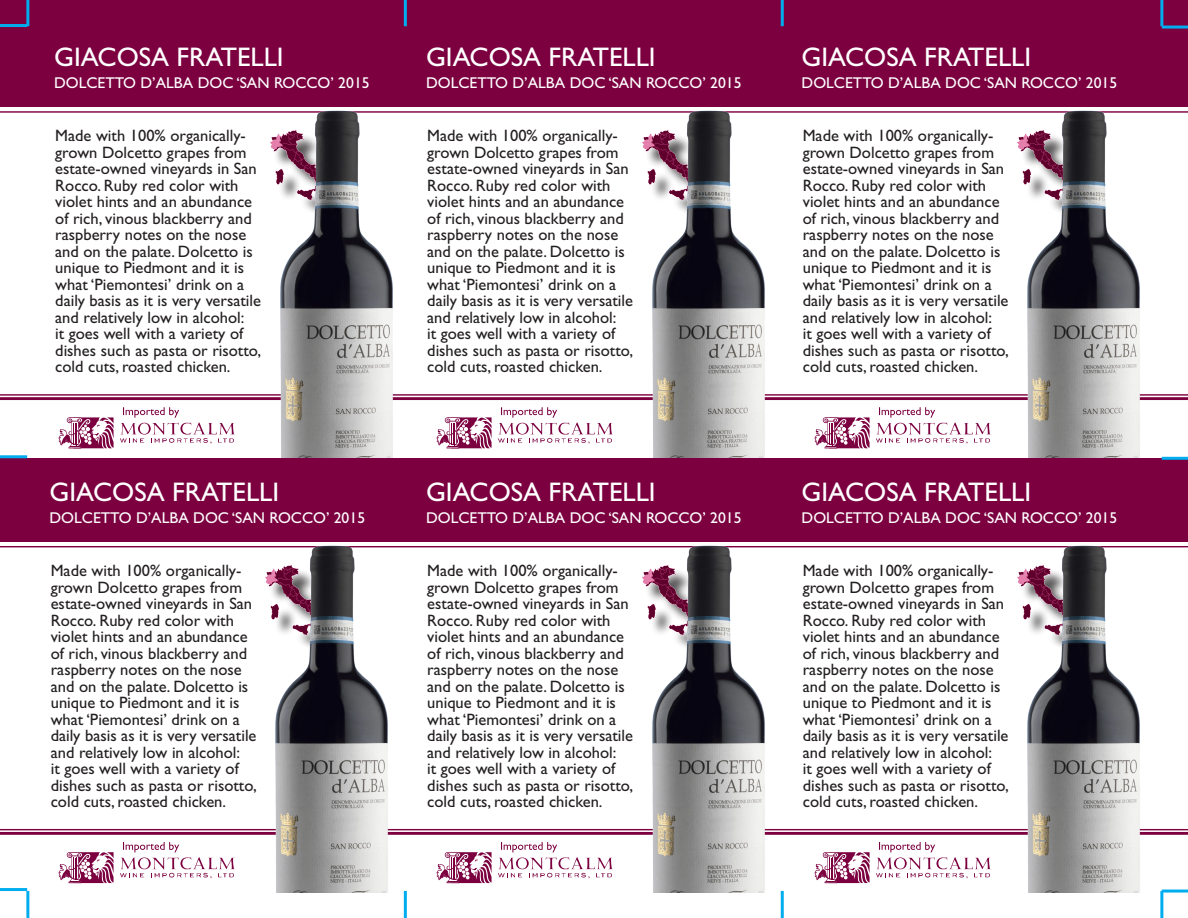
<style>
.page{position:relative;width:1188px;height:918px;background:#fff}
.page>*{position:absolute;margin:0;border:0;box-sizing:border-box;transform-origin:0 0}
.t1{font:27px "Gill Sans";color:#fff}
.t2{font:16.5px/16.5px "Gill Sans";color:#231f20}
.t3{font:15.6px "Gill Sans";color:#fff}
</style>
<div class="page">
<div style="left:0;top:0;width:1188px;height:107px;background:#7c0040"></div>
<hr style="left:0;top:111px;width:1188px;height:2px;background:#7c0040">
<hr style="left:0;top:394px;width:1188px;height:2px;background:#7c0040">
<hr style="left:0;top:397px;width:1188px;height:3px;background:#7c0040">
<div style="left:0;top:458px;width:1188px;height:83px;background:#7c0040"></div>
<hr style="left:0;top:546px;width:1188px;height:1px;background:#7c0040">
<hr style="left:0;top:829px;width:1188px;height:1px;background:#7c0040">
<hr style="left:0;top:832px;width:1188px;height:3px;background:#7c0040">
<svg style="left:59px;top:417px;width:55px;height:31px"></svg>
<svg style="left:120px;top:407px;width:115px;height:37px"></svg>
<svg style="left:437px;top:417px;width:55px;height:31px"></svg>
<svg style="left:498px;top:407px;width:115px;height:37px"></svg>
<svg style="left:815px;top:417px;width:55px;height:31px"></svg>
<svg style="left:876px;top:407px;width:115px;height:37px"></svg>
<svg style="left:59px;top:852px;width:55px;height:31px"></svg>
<svg style="left:120px;top:842px;width:115px;height:37px"></svg>
<svg style="left:437px;top:852px;width:55px;height:31px"></svg>
<svg style="left:498px;top:842px;width:115px;height:37px"></svg>
<svg style="left:815px;top:852px;width:55px;height:31px"></svg>
<svg style="left:876px;top:842px;width:115px;height:37px"></svg>
<hr style="left:0;top:888px;width:27px;height:3px;background:#00aeef">
<hr style="left:0;top:455px;width:27px;height:3px;background:#00aeef">
<hr style="left:0;top:24px;width:27px;height:3px;background:#00aeef">
<hr style="left:1162px;top:890px;width:26px;height:3px;background:#00aeef">
<hr style="left:1162px;top:457px;width:26px;height:3px;background:#00aeef">
<hr style="left:1162px;top:26px;width:26px;height:3px;background:#00aeef">
<hr style="left:1160px;top:891px;width:3px;height:27px;background:#00aeef">
<hr style="left:781px;top:891px;width:3px;height:27px;background:#00aeef">
<hr style="left:404px;top:891px;width:3px;height:27px;background:#00aeef">
<hr style="left:26px;top:891px;width:3px;height:27px;background:#00aeef">
<hr style="left:1160px;top:0;width:3px;height:26px;background:#00aeef">
<hr style="left:781px;top:0;width:3px;height:26px;background:#00aeef">
<hr style="left:404px;top:0;width:3px;height:26px;background:#00aeef">
<hr style="left:26px;top:0;width:3px;height:26px;background:#00aeef">
<img style="left:269px;top:110px;width:131px;height:348px">
<img style="left:641px;top:110px;width:131px;height:348px">
<img style="left:1017px;top:110px;width:130px;height:348px">
<img style="left:265px;top:545px;width:130px;height:348px">
<img style="left:641px;top:545px;width:131px;height:348px">
<img style="left:1017px;top:545px;width:130px;height:348px">
<p class="t1" style="left:54px;top:42px;width:231px">GIACOSA FRATELLI</p>
<p class="t3" style="left:54px;top:74px;width:317px">DOLCETTO D’ALBA DOC ‘SAN ROCCO’ 2015</p>
<p class="t2" style="left:55px;top:128px;width:207px">Made with 100% organically&shy;grown Dolcetto grapes from estate-owned vineyards in San<br>Rocco. Ruby red color with violet hints and an abundance of rich, vinous blackberry and raspberry notes on the nose and on the palate. Dolcetto is unique to Piedmont and it is what ‘Piemontesi’ drink on a daily basis as it is very versatile and relatively low in alcohol:<br>it goes well with a variety of dishes such as pasta or risotto, cold cuts, roasted chicken.</p>
<p class="t1" style="left:50px;top:477px;width:231px">GIACOSA FRATELLI</p>
<p class="t3" style="left:50px;top:509px;width:317px">DOLCETTO D’ALBA DOC ‘SAN ROCCO’ 2015</p>
<p class="t2" style="left:51px;top:563px;width:207px">Made with 100% organically&shy;grown Dolcetto grapes from estate-owned vineyards in San<br>Rocco. Ruby red color with violet hints and an abundance of rich, vinous blackberry and raspberry notes on the nose and on the palate. Dolcetto is unique to Piedmont and it is what ‘Piemontesi’ drink on a daily basis as it is very versatile and relatively low in alcohol:<br>it goes well with a variety of dishes such as pasta or risotto, cold cuts, roasted chicken.</p>
<p class="t1" style="left:426px;top:42px;width:231px">GIACOSA FRATELLI</p>
<p class="t3" style="left:426px;top:74px;width:317px">DOLCETTO D’ALBA DOC ‘SAN ROCCO’ 2015</p>
<p class="t2" style="left:427px;top:128px;width:207px">Made with 100% organically&shy;grown Dolcetto grapes from estate-owned vineyards in San<br>Rocco. Ruby red color with violet hints and an abundance of rich, vinous blackberry and raspberry notes on the nose and on the palate. Dolcetto is unique to Piedmont and it is what ‘Piemontesi’ drink on a daily basis as it is very versatile and relatively low in alcohol:<br>it goes well with a variety of dishes such as pasta or risotto, cold cuts, roasted chicken.</p>
<p class="t1" style="left:426px;top:477px;width:231px">GIACOSA FRATELLI</p>
<p class="t3" style="left:426px;top:509px;width:317px">DOLCETTO D’ALBA DOC ‘SAN ROCCO’ 2015</p>
<p class="t2" style="left:427px;top:563px;width:207px">Made with 100% organically&shy;grown Dolcetto grapes from estate-owned vineyards in San<br>Rocco. Ruby red color with violet hints and an abundance of rich, vinous blackberry and raspberry notes on the nose and on the palate. Dolcetto is unique to Piedmont and it is what ‘Piemontesi’ drink on a daily basis as it is very versatile and relatively low in alcohol:<br>it goes well with a variety of dishes such as pasta or risotto, cold cuts, roasted chicken.</p>
<p class="t1" style="left:802px;top:42px;width:231px">GIACOSA FRATELLI</p>
<p class="t3" style="left:802px;top:74px;width:317px">DOLCETTO D’ALBA DOC ‘SAN ROCCO’ 2015</p>
<p class="t2" style="left:803px;top:128px;width:207px">Made with 100% organically&shy;grown Dolcetto grapes from estate-owned vineyards in San<br>Rocco. Ruby red color with violet hints and an abundance of rich, vinous blackberry and raspberry notes on the nose and on the palate. Dolcetto is unique to Piedmont and it is what ‘Piemontesi’ drink on a daily basis as it is very versatile and relatively low in alcohol:<br>it goes well with a variety of dishes such as pasta or risotto, cold cuts, roasted chicken.</p>
<p class="t1" style="left:802px;top:477px;width:231px">GIACOSA FRATELLI</p>
<p class="t3" style="left:802px;top:509px;width:317px">DOLCETTO D’ALBA DOC ‘SAN ROCCO’ 2015</p>
<p class="t2" style="left:803px;top:563px;width:207px">Made with 100% organically&shy;grown Dolcetto grapes from estate-owned vineyards in San<br>Rocco. Ruby red color with violet hints and an abundance of rich, vinous blackberry and raspberry notes on the nose and on the palate. Dolcetto is unique to Piedmont and it is what ‘Piemontesi’ drink on a daily basis as it is very versatile and relatively low in alcohol:<br>it goes well with a variety of dishes such as pasta or risotto, cold cuts, roasted chicken.</p>
</div>
